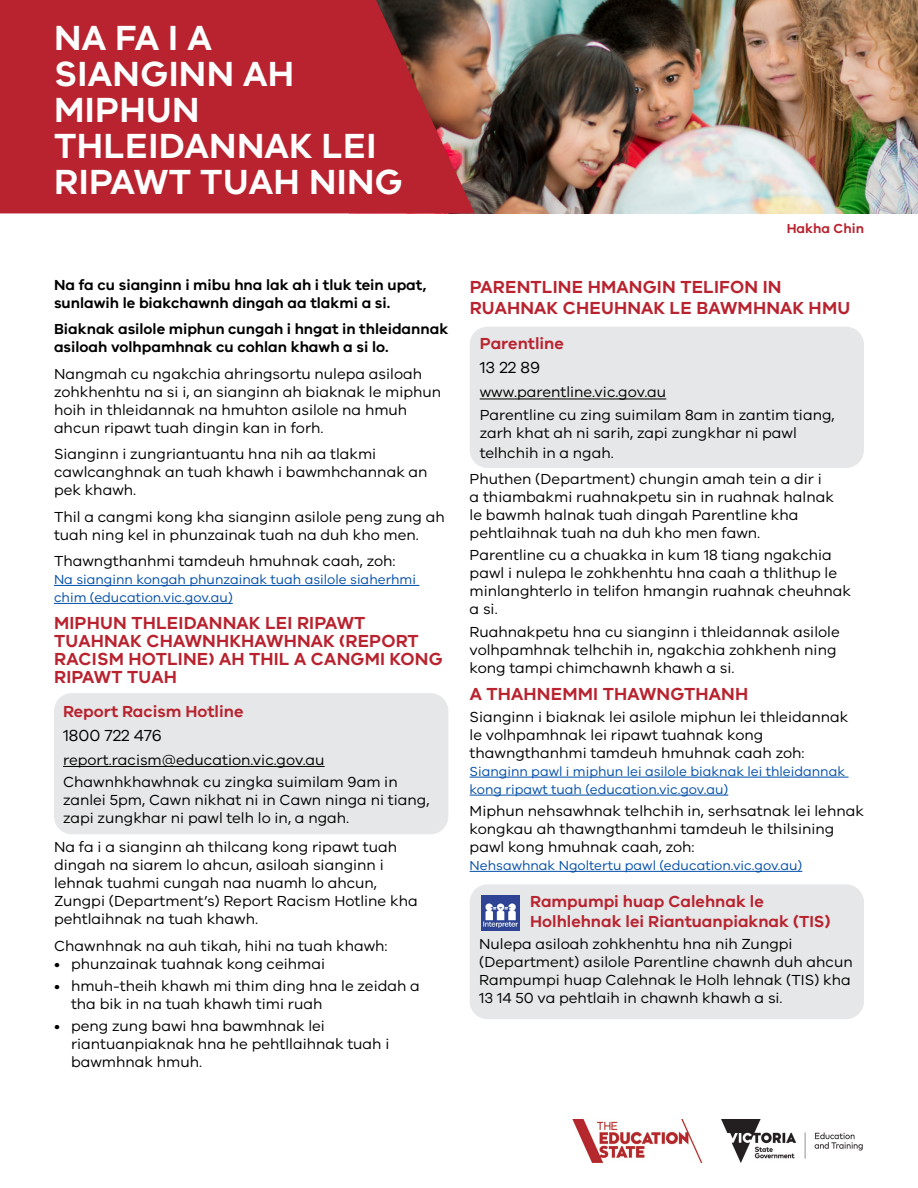
<style>
.page{position:relative;width:918px;height:1188px;background:#fff}
.page>*{position:absolute;margin:0;border:0;box-sizing:border-box;transform-origin:0 0}
.t1{font:600 36px/36px "VIC";letter-spacing:.01em;color:#fff}
.Body{font:600 18px/18px "VIC";letter-spacing:.01em;color:#b8232f}
.Bullets{font:600 18px/21.6px "VIC";letter-spacing:.01em;color:#b8232f}
.Bullets-2{font:600 16.5px/19.8px "VIC";color:#b8232f}
.Bullets-3{font:16.5px "VIC";color:#000}
.Bullets-4{font:15px/18px "VIC";color:#000}
.Body-2{font:15px/18px "VIC";color:#000}
.Body-3{font:600 15px/18px "VIC";color:#000}
.Bullets-5{font:13.5px/18px "VIC";color:#004ea8}
.Body-4{font:13.5px/18px "VIC";color:#004ea8}
.Bullets-6{font:600 13.5px "VIC";color:#b8232f}
</style>
<div class="page">
<img style="left:572px;top:1120px;width:291px;height:42px">
<img style="left:477px;top:0;width:441px;height:213px">
<svg style="left:0;top:0;width:477px;height:213px;background:#b22931"></svg>
<div style="left:54px;top:693px;width:394px;height:141px;background:#e6e7e8;border-radius:18px"></div>
<hr style="left:63px;top:766px;width:262px;height:1px;background:#000">
<hr style="left:470px;top:777px;width:379px;height:1px;background:#004ea8">
<hr style="left:470px;top:795px;width:258px;height:1px;background:#004ea8">
<hr style="left:470px;top:871px;width:332px;height:1px;background:#004ea8">
<div style="left:470px;top:884px;width:394px;height:135px;background:#e6e7e8;border-radius:18px"></div>
<img style="left:482px;top:895px;width:37px;height:35px">
<div style="left:470px;top:327px;width:394px;height:141px;background:#e6e7e8;border-radius:18px"></div>
<hr style="left:480px;top:399px;width:186px;height:1px;background:#000">
<hr style="left:54px;top:585px;width:365px;height:1px;background:#004ea8">
<hr style="left:54px;top:603px;width:179px;height:1px;background:#004ea8">
<p class="t1" style="left:54px;top:19px;width:350px">NA FA I A<br>SIANGINN AH<br>MIPHUN<br>THLEIDANNAK LEI<br>RIPAWT TUAH NING</p>
<p class="Body-3" style="left:54px;top:275px;width:374px">Na fa cu sianginn i mibu hna lak ah i tluk tein upat, sunlawih le biakchawnh dingah aa tlakmi a si.</p>
<p class="Body-3" style="left:54px;top:320px;width:396px">Biaknak asilole miphun cungah i hngat in thleidannak asiloah volhpamhnak cu cohlan khawh a si lo.</p>
<p class="Body-2" style="left:54px;top:364px;width:389px">Nangmah cu ngakchia ahringsortu nulepa asiloah zohkhenhtu na si i, an sianginn ah biaknak le miphun hoih in thleidannak na hmuhton asilole na hmuh ahcun ripawt tuah dingin kan in forh.</p>
<p class="Body-2" style="left:54px;top:445px;width:375px">Sianginn i zungriantuantu hna nih aa tlakmi cawlcanghnak an tuah khawh i bawmhchannak an pek khawh.</p>
<p class="Body-2" style="left:54px;top:507px;width:392px">Thil a cangmi kong kha sianginn asilole peng zung ah tuah ning kel in phunzainak tuah na duh kho men.</p>
<p class="Body-2" style="left:54px;top:552px;width:343px">Thawngthanhmi tamdeuh hmuhnak caah, zoh:</p>
<p class="Body-4" style="left:54px;top:570px;width:364px">Na sianginn kongah phunzainak tuah asilole siaherhmi chim (education.vic.gov.au)</p>
<p class="Body" style="left:54px;top:613px;width:390px">MIPHUN THLEIDANNAK LEI RIPAWT<br>TUAHNAK CHAWNHKHAWHNAK (REPORT<br>RACISM HOTLINE) AH THIL A CANGMI KONG<br>RIPAWT TUAH</p>
<p class="Bullets-2" style="left:63px;top:701px;width:182px">Report Racism Hotline</p>
<p class="Bullets-3" style="left:63px;top:725px;width:100px">1800 722 476</p>
<p class="Bullets-4" style="left:63px;top:750px;width:263px">report.racism@education.vic.gov.au</p>
<p class="Bullets-4" style="left:63px;top:773px;width:368px">Chawnhkhawhnak cu zingka suimilam 9am in zanlei 5pm, Cawn nikhat ni in Cawn ninga ni tiang, zapi zungkhar ni pawl telh lo in, a ngah.</p>
<p class="Body-2" style="left:54px;top:838px;width:365px">Na fa i a sianginn ah thilcang kong ripawt tuah dingah na siarem lo ahcun, asiloah sianginn i lehnak tuahmi cungah naa nuamh lo ahcun, Zungpi (Department’s) Report Racism Hotline kha pehtlaihnak na tuah khawh.</p>
<p class="Body-2" style="left:54px;top:936px;width:335px">Chawnhnak na auh tikah, hihi na tuah khawh:</p>
<p class="Body-2" style="left:54px;top:954px;width:273px">• phunzainak tuahnak kong ceihmai</p>
<p class="Body-2" style="left:71px;top:976px;width:350px;text-indent:-17px">• hmuh-theih khawh mi thim ding hna le zeidah a tha bik in na tuah khawh timi ruah</p>
<p class="Body-2" style="left:71px;top:1017px;width:320px;text-indent:-17px">• peng zung bawi hna bawmhnak lei riantuanpiaknak hna he pehtllaihnak tuah i bawmhnak hmuh.</p>
<p class="Bullets-6" style="left:787px;top:220px;width:79px">Hakha Chin</p>
<p class="Bullets" style="left:470px;top:275px;width:382px">PARENTLINE HMANGIN TELIFON IN<br>RUAHNAK CHEUHNAK LE BAWMHNAK HMU</p>
<p class="Bullets-2" style="left:480px;top:333px;width:86px">Parentline</p>
<p class="Bullets-3" style="left:480px;top:358px;width:62px">13 22 89</p>
<p class="Bullets-4" style="left:480px;top:383px;width:188px">www.parentline.vic.gov.au</p>
<p class="Bullets-4" style="left:480px;top:405px;width:356px">Parentline cu zing suimilam 8am in zantim tiang, zarh khat ah ni sarih, zapi zungkhar ni pawl</p>
<p class="Bullets-4" style="left:480px;top:443px;width:136px">telhchih in a ngah.</p>
<p class="Bullets-4" style="left:470px;top:470px;width:366px">Phuthen (Department) chungin amah tein a dir i a thiambakmi ruahnakpetu sin in ruahnak halnak le bawmh halnak tuah dingah Parentline kha pehtlaihnak tuah na duh kho men fawn.</p>
<p class="Bullets-4" style="left:470px;top:546px;width:383px">Parentline cu a chuakka in kum 18 tiang ngakchia pawl i nulepa le zohkhenhtu hna caah a thlithup le minlanghterlo in telifon hmangin ruahnak cheuhnak a si.</p>
<p class="Bullets-4" style="left:470px;top:622px;width:372px">Ruahnakpetu hna cu sianginn i thleidannak asilole volhpamhnak telhchih in, ngakchia zohkhenh ning kong tampi chimchawnh khawh a si.</p>
<p class="Bullets" style="left:470px;top:682px;width:280px">A THAHNEMMI THAWNGTHANH</p>
<p class="Bullets-4" style="left:470px;top:707px;width:380px">Sianginn i biaknak lei asilole miphun lei thleidannak le volhpamhnak lei ripawt tuahnak kong thawngthanhmi tamdeuh hmuhnak caah zoh:</p>
<p class="Bullets-5" style="left:470px;top:762px;width:377px">Sianginn pawl i miphun lei asilole biaknak lei thleidannak kong ripawt tuah (education.vic.gov.au)</p>
<p class="Bullets-4" style="left:470px;top:802px;width:396px">Miphun nehsawhnak telhchih in, serhsatnak lei lehnak kongkau ah thawngthanhmi tamdeuh le thilsining pawl kong hmuhnak caah, zoh:</p>
<p class="Bullets-5" style="left:470px;top:856px;width:334px">Nehsawhnak Ngoltertu pawl (education.vic.gov.au)</p>
<p class="Bullets-2" style="left:530px;top:891px;width:302px">Rampumpi huap Calehnak le<br>Holhlehnak lei Riantuanpiaknak (TIS)</p>
<p class="Bullets-4" style="left:479px;top:935px;width:375px">Nulepa asiloah zohkhenhtu hna nih Zungpi (Department) asilole Parentline chawnh duh ahcun Rampumpi huap Calehnak le Holh lehnak (TIS) kha 13 14 50 va pehtlaih in chawnh khawh a si.</p>
</div>
